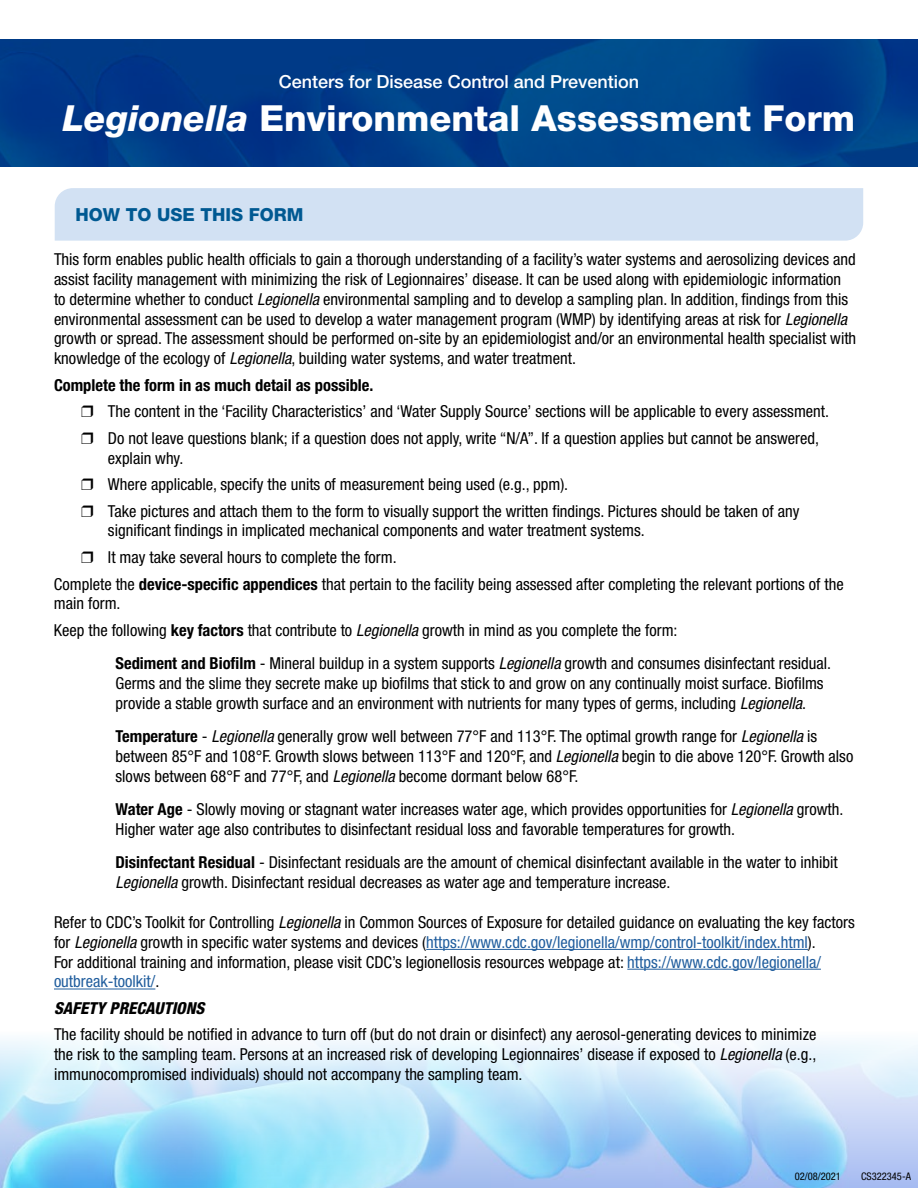
<style>
.page{position:relative;width:918px;height:1188px;background:#fff}
.page>*{position:absolute;margin:0;border:0;box-sizing:border-box;transform-origin:0 0}
.H1_small{font:800 36px "Helvetica Neue LT Std";color:#fff}
.H1_small-2{font:500 18px "Helvetica Neue LT Std";color:#fff}
.t1{font:800 18px "Helvetica Neue LT Std";color:#005992}
.body{font:condensed 16.5px/19.8px "Helvetica Neue LT Std";color:#000}
.body-2{font:700 condensed 16.5px "Helvetica Neue LT Std";color:#000}
.t2{font:italic 800 condensed 16.5px "Helvetica Neue LT Std";color:#000}
.t3{font:condensed 10.5px "Helvetica Neue LT Std";color:#000}
.s1{font-style:italic}
.s2{font-weight:700}
.s3{color:#215e9e}
</style>
<div class="page">
<div style="left:55px;top:188px;width:808px;height:53px;background:#d2e1f3"></div>
<svg style="left:0;top:39px;width:918px;height:127px;background:#003d88"></svg>
<img style="left:0;top:1038px;width:918px;height:150px">
<hr style="left:426px;top:949px;width:382px;height:1px;background:#215e9e">
<hr style="left:627px;top:969px;width:194px;height:1px;background:#215e9e">
<hr style="left:54px;top:989px;width:101px;height:1px;background:#215e9e">
<h1 class="H1_small-2" style="left:279px;top:70px;width:362px">Centers for Disease Control and Prevention</h1>
<h1 class="H1_small" style="left:63px;top:97px;width:794px"><span class="s1">Legionella</span> Environmental Assessment Form</h1>
<h2 class="t1" style="left:76px;top:204px;width:230px">HOW TO USE THIS FORM</h2>
<p class="body" style="left:54px;top:249px;width:804px">This form enables public health officials to gain a thorough understanding of a facility’s water systems and aerosolizing devices and assist facility management with minimizing the risk of Legionnaires’ disease. It can be used along with epidemiologic information to determine whether to conduct <span class="s1">Legionella</span> environmental sampling and to develop a sampling plan. In addition, findings from this environmental assessment can be used to develop a water management program (WMP) by identifying areas at risk for <span class="s1">Legionella </span>growth or spread. The assessment should be performed on-site by an epidemiologist and/or an environmental health specialist with knowledge of the ecology of <span class="s1">Legionella</span>, building water systems, and water treatment.</p>
<p class="body-2" style="left:54px;top:375px;width:321px">Complete the form in as much detail as possible.</p>
<p class="body" style="left:81px;top:401px;width:750px">❒ The content in the ‘Facility Characteristics’ and ‘Water Supply Source’ sections will be applicable to every assessment.</p>
<p class="body" style="left:108px;top:428px;width:713px;text-indent:-27px">❒ Do not leave questions blank; if a question does not apply, write “N/A”. If a question applies but cannot be answered, explain why.</p>
<p class="body" style="left:81px;top:474px;width:489px">❒ Where applicable, specify the units of measurement being used (e.g., ppm).</p>
<p class="body" style="left:108px;top:501px;width:693px;text-indent:-27px">❒ Take pictures and attach them to the form to visually support the written findings. Pictures should be taken of any significant findings in implicated mechanical components and water treatment systems.</p>
<p class="body" style="left:81px;top:547px;width:317px">❒ It may take several hours to complete the form.</p>
<p class="body" style="left:54px;top:574px;width:791px">Complete the <span class="s2">device-specific appendices</span> that pertain to the facility being assessed after completing the relevant portions of the main form.</p>
<p class="body" style="left:54px;top:620px;width:625px">Keep the following <span class="s2">key factors</span> that contribute to <span class="s1">Legionella</span> growth in mind as you complete the form:</p>
<p class="body" style="left:116px;top:653px;width:717px"><span class="s2">Sediment and Biofilm</span> - Mineral buildup in a system supports <span class="s1">Legionella</span> growth and consumes disinfectant residual.<br>Germs and the slime they secrete make up biofilms that stick to and grow on any continually moist surface. Biofilms provide a stable growth surface and an environment with nutrients for many types of germs, including <span class="s1">Legionella</span>.</p>
<p class="body" style="left:116px;top:726px;width:739px"><span class="s2">Temperature</span> - <span class="s1">Legionella</span> generally grow well between 77°F and 113°F. The optimal growth range for <span class="s1">Legionella</span> is between 85°F and 108°F. Growth slows between 113°F and 120°F, and <span class="s1">Legionella</span> begin to die above 120°F. Growth also slows between 68°F and 77°F, and <span class="s1">Legionella</span> become dormant below 68°F.</p>
<p class="body" style="left:116px;top:799px;width:729px"><span class="s2">Water Age</span> - Slowly moving or stagnant water increases water age, which provides opportunities for <span class="s1">Legionella</span> growth.<br>Higher water age also contributes to disinfectant residual loss and favorable temperatures for growth.</p>
<p class="body" style="left:115px;top:852px;width:724px"><span class="s2">Disinfectant Residual</span> - Disinfectant residuals are the amount of chemical disinfectant available in the water to inhibit<br><span class="s1">Legionella</span> growth. Disinfectant residual decreases as water age and temperature increase.</p>
<p class="body" style="left:54px;top:912px;width:802px">Refer to CDC’s Toolkit for Controlling <span class="s1">Legionella</span> in Common Sources of Exposure for detailed guidance on evaluating the key factors for <span class="s1">Legionella</span> growth in specific water systems and devices (<span class="s3">https://www.cdc.gov/legionella/wmp/control-toolkit/index.html</span>).<br>For additional training and information, please visit CDC’s legionellosis resources webpage at: <span class="s3">https://www.cdc.gov/legionella/ outbreak-toolkit/</span>.</p>
<h3 class="t2" style="left:54px;top:998px;width:152px">SAFETY PRECAUTIONS</h3>
<p class="body" style="left:54px;top:1025px;width:764px;text-align:justify">The facility should be notified in advance to turn off (but do not drain or disinfect) any aerosol-generating devices to minimize the risk to the sampling team. Persons at an increased risk of developing Legionnaires’ disease if exposed to <span class="s1">Legionella</span> (e.g., immunocompromised individuals) should not accompany the sampling team.</p>
<p class="t3" style="left:795px;top:1170px;width:48px">02/08/2021</p>
<p class="t3" style="left:861px;top:1170px;width:51px">CS322345-A</p>
</div>
